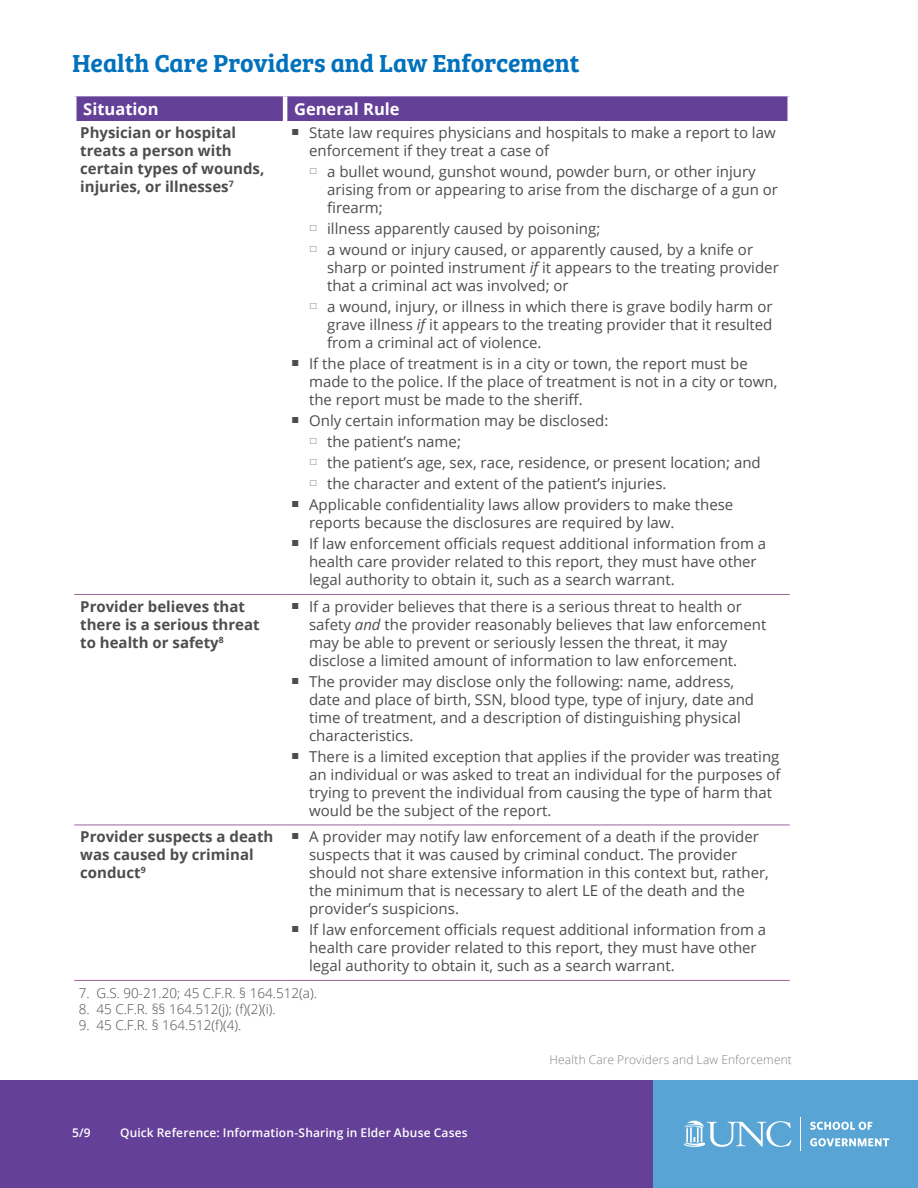
<style>
.page{position:relative;width:918px;height:1188px;background:#fff}
.page>*{position:absolute;margin:0;border:0;box-sizing:border-box;transform-origin:0 0}
.A_Header{font:25.5px "Bree Serif Sb";color:#0071bc}
.Table_Header{font:700 16.5px "Open Sans";color:#fff}
.t1{font:15px/18px "Open Sans";color:#4d4d4f}
.Table_Text{font:700 15px/18px "Open Sans";color:#4d4d4f}
.Footnote{font:300 13.5px "Open Sans";color:#4d4d4f}
.t2{font:600 12px "Open Sans";letter-spacing:.015em;color:#fff}
.t3{font:300 12px "Open Sans";letter-spacing:.01em;color:#828284}
.s1{font-family:"Carta"}
.s2{font-style:italic}
</style>
<div class="page">
<div style="left:0;top:1080px;width:918px;height:108px;background:#654099"></div>
<div style="left:653px;top:1080px;width:265px;height:108px;background:#58a5d5"></div>
<svg style="left:810px;top:1122px;width:62px;height:8px"></svg>
<svg style="left:810px;top:1138px;width:79px;height:8px"></svg>
<hr style="left:800px;top:1117px;width:1px;height:34px;background:#fff">
<svg style="left:684px;top:1121px;width:108px;height:26px"></svg>
<div style="left:76px;top:96px;width:712px;height:25px;background:#654099"></div>
<hr style="left:283px;top:96px;width:4px;height:25px;background:#fff">
<hr style="left:74px;top:594px;width:211px;height:1px;background:#969">
<hr style="left:285px;top:594px;width:505px;height:1px;background:#969">
<hr style="left:74px;top:825px;width:211px;height:1px;background:#969">
<hr style="left:285px;top:825px;width:505px;height:1px;background:#969">
<hr style="left:74px;top:980px;width:211px;height:1px;background:#969">
<hr style="left:285px;top:980px;width:505px;height:1px;background:#969">
<p class="A_Header" style="left:72px;top:44px;width:509px">Health Care Providers and Law Enforcement</p>
<p class="Table_Header" style="left:83px;top:97px;width:77px">Situation</p>
<p class="Table_Header" style="left:294px;top:97px;width:107px">General Rule</p>
<p class="Table_Text" style="left:80px;top:124px;width:186px">Physician or hospital treats a person with certain types of wounds, injuries, or illnesses<sup>7</sup></p>
<p class="t1" style="left:309px;top:124px;width:468px;text-indent:-18px"><span class="s1">h</span> State law requires physicians and hospitals to make a report to law enforcement if they treat a case of</p>
<p class="t1" style="left:327px;top:163px;width:452px">a bullet wound, gunshot wound, powder burn, or other injury arising from or appearing to arise from the discharge of a gun or firearm;</p>
<p class="t1" style="left:327px;top:220px;width:275px">illness apparently caused by poisoning;</p>
<p class="t1" style="left:327px;top:241px;width:453px">a wound or injury caused, or apparently caused, by a knife or sharp or pointed instrument <span class="s2">if</span> it appears to the treating provider that a criminal act was involved; or</p>
<p class="t1" style="left:327px;top:298px;width:447px;text-align:justify">a wound, injury, or illness in which there is grave bodily harm or grave illness <span class="s2">if</span> it appears to the treating provider that it resulted from a criminal act of violence.</p>
<p class="t1" style="left:309px;top:355px;width:470px;text-indent:-18px"><span class="s1">h</span> If the place of treatment is in a city or town, the report must be made to the police. If the place of treatment is not in a city or town, the report must be made to the sheriff.</p>
<p class="t1" style="left:291px;top:412px;width:319px"><span class="s1">h</span> Only certain information may be disclosed:</p>
<p class="t1" style="left:327px;top:433px;width:135px">the patient’s name;</p>
<p class="t1" style="left:327px;top:454px;width:435px">the patient’s age, sex, race, residence, or present location; and</p>
<p class="t1" style="left:327px;top:475px;width:341px">the character and extent of the patient’s injuries.</p>
<p class="t1" style="left:309px;top:496px;width:426px;text-indent:-18px"><span class="s1">h</span> Applicable confidentiality laws allow providers to make these reports because the disclosures are required by law.</p>
<p class="t1" style="left:309px;top:535px;width:459px;text-indent:-18px"><span class="s1">h</span> If law enforcement officials request additional information from a health care provider related to this report, they must have other legal authority to obtain it, such as a search warrant.</p>
<p class="Table_Text" style="left:80px;top:597px;width:181px">Provider believes that there is a serious threat to health or safety<sup>8</sup></p>
<p class="t1" style="left:309px;top:597px;width:459px;text-indent:-18px"><span class="s1">h</span> If a provider believes that there is a serious threat to health or safety <span class="s2">and</span> the provider reasonably believes that law enforcement may be able to prevent or seriously lessen the threat, it may disclose a limited amount of information to law enforcement.</p>
<p class="t1" style="left:309px;top:672px;width:446px;text-indent:-18px"><span class="s1">h</span> The provider may disclose only the following: name, address, date and place of birth, SSN, blood type, type of injury, date and time of treatment, and a description of distinguishing physical characteristics.</p>
<p class="t1" style="left:309px;top:747px;width:473px;text-indent:-18px"><span class="s1">h</span> There is a limited exception that applies if the provider was treating an individual or was asked to treat an individual for the purposes of trying to prevent the individual from causing the type of harm that would be the subject of the report.</p>
<p class="Table_Text" style="left:80px;top:828px;width:195px">Provider suspects a death was caused by criminal conduct<sup>9</sup></p>
<p class="t1" style="left:309px;top:828px;width:461px;text-indent:-18px"><span class="s1">h</span> A provider may notify law enforcement of a death if the provider suspects that it was caused by criminal conduct. The provider should not share extensive information in this context but, rather, the minimum that is necessary to alert LE of the death and the provider’s suspicions.</p>
<p class="t1" style="left:309px;top:921px;width:459px;text-indent:-18px"><span class="s1">h</span> If law enforcement officials request additional information from a health care provider related to this report, they must have other legal authority to obtain it, such as a search warrant.</p>
<p class="Footnote" style="left:79px;top:984px;width:240px">7. G.S. 90-21.20; 45 C.F.R. § 164.512(a).</p>
<p class="Footnote" style="left:79px;top:1000px;width:199px">8. 45 C.F.R. §§ 164.512(j); (f)(2)(i).</p>
<p class="Footnote" style="left:79px;top:1016px;width:164px">9. 45 C.F.R. § 164.512(f)(4).</p>
<p class="t2" style="left:72px;top:1125px;width:20px">5/9</p>
<p class="t2" style="left:120px;top:1125px;width:349px">Quick Reference: Information-Sharing in Elder Abuse Cases</p>
<p class="t3" style="left:549px;top:1051px;width:244px">Health Care Providers and Law Enforcement</p>
</div>
